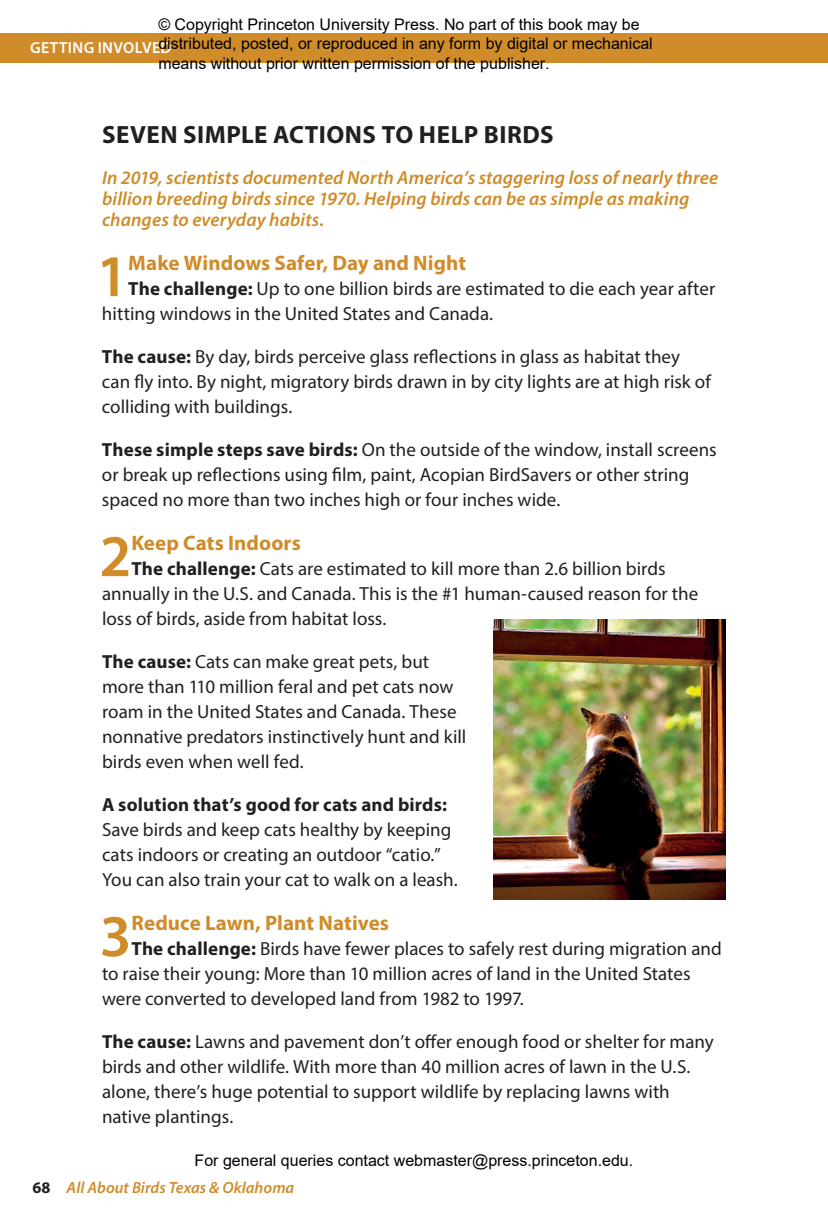
<style>
.page{position:relative;width:828px;height:1224px;background:#fff}
.page>*{position:absolute;margin:0;border:0;box-sizing:border-box;transform-origin:0 0}
.FM_Dropcap_Number{font:600 59.6px "Myriad Pro";color:#cf8c29}
.H1_12_5pt_CAPS_BLACK{font:700 25px "Myriad Pro";letter-spacing:.02em;color:#231f20}
.FM_Dropcap_Number-2{font:700 21px "Myriad Pro";letter-spacing:.005em;color:#cf8c29}
.FM_Body_text__9_5_12{font:19px/25px "Myriad Pro";color:#231f20}
.H4_9_5pt_color_itali{font:italic 600 19px/21px "Myriad Pro";letter-spacing:.005em;color:#cf8c29}
.t1{font:italic 600 16.2px "Myriad Pro";color:#cf8c29}
.t2{font:16px/19.2px "Arial";color:#000}
.t3{font:600 16px "Myriad Pro";letter-spacing:.025em;color:#fff}
.s1{font-weight:700}
.s2{font-weight:700;font-style:normal;color:#231f20}
</style>
<div class="page">
<div style="left:0;top:33px;width:828px;height:30px;background:#cf8c29"></div>
<img style="left:494px;top:620px;width:232px;height:280px">
<p class="t2" style="left:158px;top:15px;width:496px">© Copyright Princeton University Press. No part of this book may be distributed, posted, or reproduced in any form by digital or mechanical means without prior written permission of the publisher.</p>
<p class="t3" style="left:30px;top:38px;width:143px">GETTING INVOLVED</p>
<p class="H1_12_5pt_CAPS_BLACK" style="left:102px;top:118px;width:453px">SEVEN SIMPLE ACTIONS TO HELP BIRDS</p>
<p class="H4_9_5pt_color_itali" style="left:102px;top:167px;width:618px">In 2019, scientists documented North America’s staggering loss of nearly three billion breeding birds since 1970. Helping birds can be as simple as making changes to everyday habits.</p>
<p class="FM_Dropcap_Number" style="left:96px;top:238px;width:33px">1</p>
<p class="FM_Dropcap_Number-2" style="left:128px;top:249px;width:339px">Make Windows Safer, Day and Night</p>
<p class="FM_Body_text__9_5_12" style="left:102px;top:276px;width:615px;text-indent:26px"><span class="s1">The challenge:</span> Up to one billion birds are estimated to die each year after hitting windows in the United States and Canada.</p>
<p class="FM_Body_text__9_5_12" style="left:102px;top:344px;width:610px"><span class="s1">The cause:</span> By day, birds perceive glass reflections in glass as habitat they can fly into. By night, migratory birds drawn in by city lights are at high risk of colliding with buildings.</p>
<p class="FM_Body_text__9_5_12" style="left:102px;top:437px;width:616px"><span class="s1">These simple steps save birds:</span> On the outside of the window, install screens or break up reflections using film, paint, Acopian BirdSavers or other string spaced no more than two inches high or four inches wide.</p>
<p class="FM_Dropcap_Number" style="left:99px;top:518px;width:33px">2</p>
<p class="FM_Dropcap_Number-2" style="left:131px;top:529px;width:171px">Keep Cats Indoors</p>
<p class="FM_Body_text__9_5_12" style="left:102px;top:556px;width:598px;text-indent:29px"><span class="s1">The challenge:</span> Cats are estimated to kill more than 2.6 billion birds annually in the U.S. and Canada. This is the #1 human-caused reason for the loss of birds, aside from habitat loss.</p>
<p class="FM_Body_text__9_5_12" style="left:102px;top:649px;width:366px"><span class="s1">The cause:</span> Cats can make great pets, but more than 110 million feral and pet cats now roam in the United States and Canada. These nonnative predators instinctively hunt and kill birds even when well fed.</p>
<p class="FM_Body_text__9_5_12" style="left:102px;top:792px;width:357px"><span class="s1">A solution that’s good for cats and birds:<br></span>Save birds and keep cats healthy by keeping cats indoors or creating an outdoor “catio.” You can also train your cat to walk on a leash.</p>
<p class="FM_Dropcap_Number" style="left:100px;top:898px;width:33px">3</p>
<p class="FM_Dropcap_Number-2" style="left:132px;top:909px;width:259px">Reduce Lawn, Plant Natives</p>
<p class="FM_Body_text__9_5_12" style="left:102px;top:936px;width:621px;text-indent:30px"><span class="s1">The challenge:</span> Birds have fewer places to safely rest during migration and to raise their young: More than 10 million acres of land in the United States were converted to developed land from 1982 to 1997.</p>
<p class="FM_Body_text__9_5_12" style="left:102px;top:1029px;width:613px"><span class="s1">The cause:</span> Lawns and pavement don’t offer enough food or shelter for many birds and other wildlife. With more than 40 million acres of lawn in the U.S. alone, there’s huge potential to support wildlife by replacing lawns with native plantings.</p>
<p class="t2" style="left:195px;top:1151px;width:440px">For general queries contact webmaster@press.princeton.edu.</p>
<p class="t1" style="left:32px;top:1177px;width:263px"><span class="s2">68</span> All About Birds Texas &amp; Oklahoma</p>
</div>
